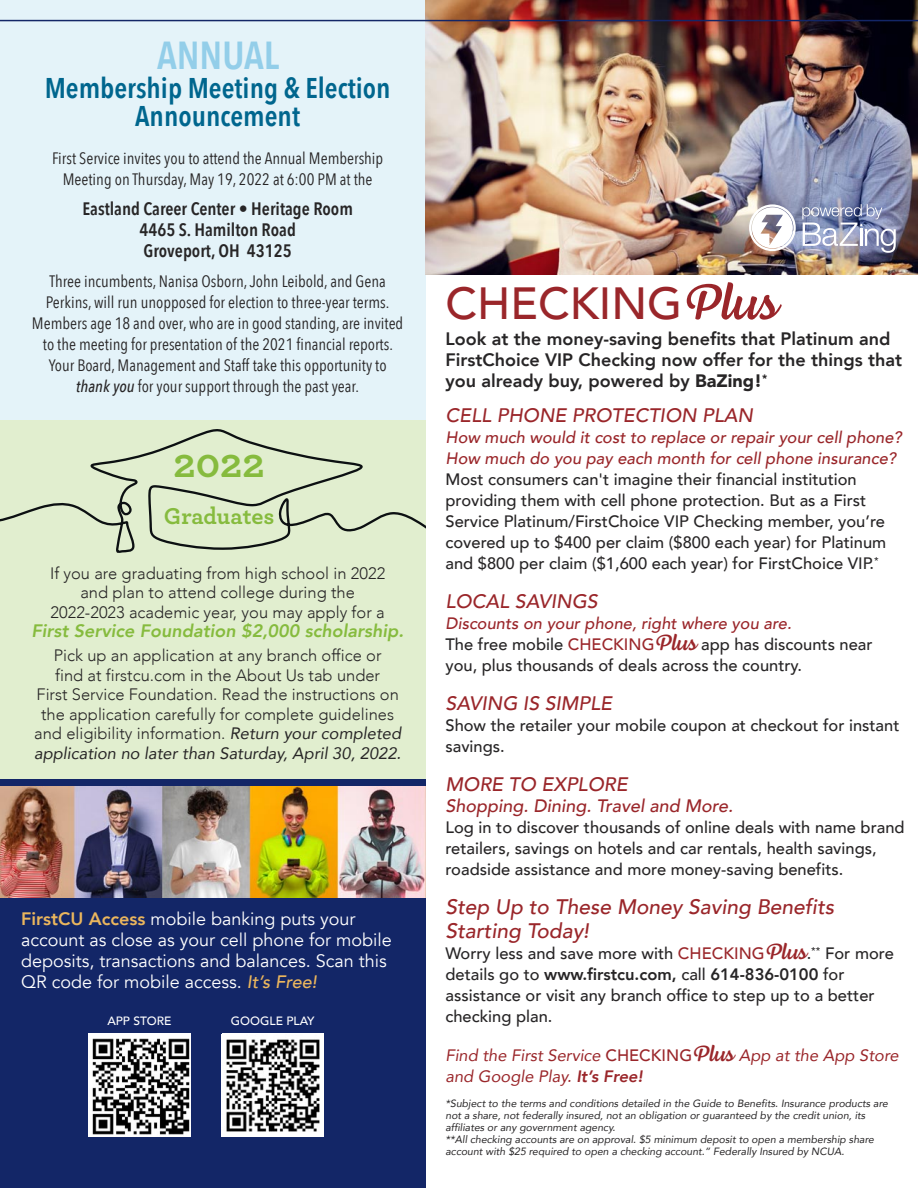
<style>
.page{position:relative;width:918px;height:1188px;background:#fff}
.page>*{position:absolute;margin:0;border:0;box-sizing:border-box;transform-origin:0 0}
.t1{font:500 45px "Avenir";color:#9a262a}
.t2{font:700 42px "Archer";color:#86bb3e}
.t3{font:600 39px "Avenir Next Condensed";color:#93cee9}
.t4{font:600 28.5px/28.5px "Avenir Next Condensed";color:#00668e;text-align:center}
.t5{font:700 24px "Archer";color:#86bb3e}
.t6{font:italic 500 21px "Avenir";color:#9a262a}
.t7{font:italic 500 19.5px "Avenir";color:#9a262a}
.t8{font:18px/21px "Avenir";color:#fff}
.t9{font:800 18px/21px "Avenir";color:#272526}
.t10{font:600 18px "Avenir Next Condensed";color:#272526}
.t11{font:italic 800 18px "Avenir";color:#86bb3e}
.t12{font:italic 500 18px "Avenir";color:#9a262a}
.t13{font:500 16.5px/21px "Avenir";color:#272526}
.t14{font:16.5px/21px "Avenir Next Condensed";color:#272526;text-align:center}
.t15{font:300 16.5px/19.5px "Avenir";color:#272526;text-align:center}
.t16{font:italic 500 16.5px "Avenir";color:#9a262a}
.t17{font:italic 16.5px/21px "Avenir";color:#9a262a}
.t18{font:500 12px "Avenir";color:#fff}
.t19{font:italic 10.5px/12px "Avenir";color:#272526}
.s1{font-weight:500;font-style:italic}
.s2{font-weight:400;font-style:italic}
.s3{font-weight:800;color:#ebb65d}
.s4{font-weight:500;font-style:italic;color:#ebb65d}
.s5{font-family:"Lemongrass Script";font-weight:400;font-size:51px}
.s6{font-weight:900}
.s7{color:#9a262a}
.s8{font-family:"Lemongrass Script";font-weight:400;font-size:22.5px;color:#9a262a}
.s9{font-weight:800}
.s10{font-weight:500;font-style:normal}
.s11{font-family:"Lemongrass Script";font-style:normal;font-size:22.5px}
</style>
<div class="page">
<div style="left:0;top:414px;width:425px;height:372px;background:#e1eecf"></div>
<svg style="left:0;top:429px;width:425px;height:124px"></svg>
<div style="left:0;top:0;width:425px;height:420px;background:#e4f3f9"></div>
<img style="left:425px;top:0;width:492px;height:274px">
<hr style="left:0;top:20px;width:918px;height:1px;background:#132667">
<svg style="left:749px;top:204px;width:47px;height:47px"></svg>
<svg style="left:802px;top:204px;width:94px;height:49px;background:#99a0bd"></svg>
<div style="left:0;top:780px;width:425px;height:408px;background:#132667"></div>
<img style="left:0;top:786px;width:425px;height:111px">
<img style="left:222px;top:1034px;width:102px;height:102px">
<img style="left:89px;top:1034px;width:101px;height:102px">
<p class="t3" style="left:157px;top:30px;width:124px">ANNUAL</p>
<p class="t4" style="left:45px;top:75px;width:347px">Membership Meeting &amp; Election<br>Announcement</p>
<p class="t14" style="left:52px;top:148px;width:333px">First Service invites you to attend the Annual Membership</p>
<p class="t14" style="left:63px;top:169px;width:311px">Meeting on Thursday, May 19, 2022 at 6:00 PM at the</p>
<p class="t10" style="left:82px;top:197px;width:272px">Eastland Career Center • Heritage Room</p>
<p class="t10" style="left:139px;top:218px;width:158px">4465 S. Hamilton Road</p>
<p class="t10" style="left:144px;top:239px;width:150px">Groveport, OH 43125</p>
<p class="t14" style="left:49px;top:271px;width:338px">Three incumbents, Nanisa Osborn, John Leibold, and Gena</p>
<p class="t14" style="left:46px;top:292px;width:345px">Perkins, will run unopposed for election to three-year terms.</p>
<p class="t14" style="left:32px;top:313px;width:373px">Members age 18 and over, who are in good standing, are invited</p>
<p class="t14" style="left:43px;top:334px;width:352px">to the meeting for presentation of the 2021 financial reports.<br>Your Board, Management and Staff take this opportunity to <span class="s1">thank you</span> for your support through the past year.</p>
<p class="t2" style="left:174px;top:438px;width:93px">2022</p>
<p class="t5" style="left:164px;top:502px;width:112px">Graduates</p>
<p class="t15" style="left:50px;top:564px;width:337px">If you are graduating from high school in 2022 and plan to attend college during the<br>2022-2023 academic year, you may apply for a</p>
<p class="t11" style="left:31px;top:619px;width:374px">First Service Foundation $2,000 scholarship.</p>
<p class="t15" style="left:34px;top:646px;width:368px">Pick up an application at any branch office or<br>find at firstcu.com in the About Us tab under<br>First Service Foundation. Read the instructions on the application carefully for complete guidelines and eligibility information. <span class="s2">Return your completed application no later than Saturday, April 30, 2022.</span></p>
<p class="t8" style="left:21px;top:909px;width:372px"><span class="s3">FirstCU Access</span> mobile banking puts your account as close as your cell phone for mobile deposits, transactions and balances. Scan this QR code for mobile access. <span class="s4">It’s Free!</span></p>
<p class="t18" style="left:107px;top:1013px;width:66px">APP STORE</p>
<p class="t18" style="left:231px;top:1013px;width:85px">GOOGLE PLAY</p>
<p class="t1" style="left:446px;top:274px;width:333px">CHECKING<span class="s5">Plus</span></p>
<p class="t9" style="left:446px;top:329px;width:458px">Look at the money-saving benefits that Platinum and<br>FirstChoice VIP Checking now offer for the things that</p>
<p class="t9" style="left:446px;top:371px;width:323px">you already buy, powered by <span class="s6">BaZing!</span><sup>*</sup></p>
<p class="t7" style="left:446px;top:402px;width:309px">CELL PHONE PROTECTION PLAN</p>
<p class="t16" style="left:446px;top:426px;width:458px">How much would it cost to replace or repair your cell phone?</p>
<p class="t16" style="left:446px;top:447px;width:452px">How much do you pay each month for cell phone insurance?</p>
<p class="t13" style="left:446px;top:469px;width:442px">Most consumers can't imagine their financial institution providing them with cell phone protection. But as a First Service Platinum/FirstChoice VIP Checking member, you’re covered up to $400 per claim ($800 each year) for Platinum and $800 per claim ($1,600 each year) for FirstChoice VIP.<sup>*</sup></p>
<p class="t7" style="left:446px;top:588px;width:154px">LOCAL SAVINGS</p>
<p class="t16" style="left:446px;top:612px;width:348px">Discounts on your phone, right where you are.</p>
<p class="t13" style="left:446px;top:634px;width:429px">The free mobile <span class="s7">CHECKING</span><span class="s8">Plus</span> app has discounts near you, plus thousands of deals across the country.</p>
<p class="t7" style="left:446px;top:690px;width:168px">SAVING IS SIMPLE</p>
<p class="t13" style="left:446px;top:715px;width:455px">Show the retailer your mobile coupon at checkout for instant savings.</p>
<p class="t7" style="left:446px;top:771px;width:184px">MORE TO EXPLORE</p>
<p class="t12" style="left:446px;top:794px;width:289px">Shopping. Dining. Travel and More.</p>
<p class="t13" style="left:446px;top:817px;width:461px">Log in to discover thousands of online deals with name brand retailers, savings on hotels and car rentals, health savings, roadside assistance and more money-saving benefits.</p>
<p class="t6" style="left:446px;top:893px;width:390px">Step Up to These Money Saving Benefits</p>
<p class="t6" style="left:446px;top:917px;width:145px">Starting Today!</p>
<p class="t13" style="left:446px;top:943px;width:450px">Worry less and save more with <span class="s7">CHECKING</span><span class="s8">Plus</span>.<sup>**</sup> For more details go to <span class="s9">www.firstcu.com,</span> call <span class="s9">614-836-0100</span> for assistance or visit any branch office to step up to a better checking plan.</p>
<p class="t17" style="left:446px;top:1045px;width:455px">Find the First Service <span class="s10">CHECKING</span><span class="s11">Plus</span> App at the App Store and Google Play. <span class="s9">It’s Free!</span></p>
<p class="t19" style="left:446px;top:1098px;width:444px">*Subject to the terms and conditions detailed in the Guide to Benefits. Insurance products are not a share, not federally insured, not an obligation or guaranteed by the credit union, its affiliates or any government agency.</p>
<p class="t19" style="left:446px;top:1134px;width:430px">**All checking accounts are on approval. $5 minimum deposit to open a membership share</p>
<p class="t19" style="left:446px;top:1146px;width:401px">account with $25 required to open a checking account.” Federally Insured by NCUA.</p>
</div>
